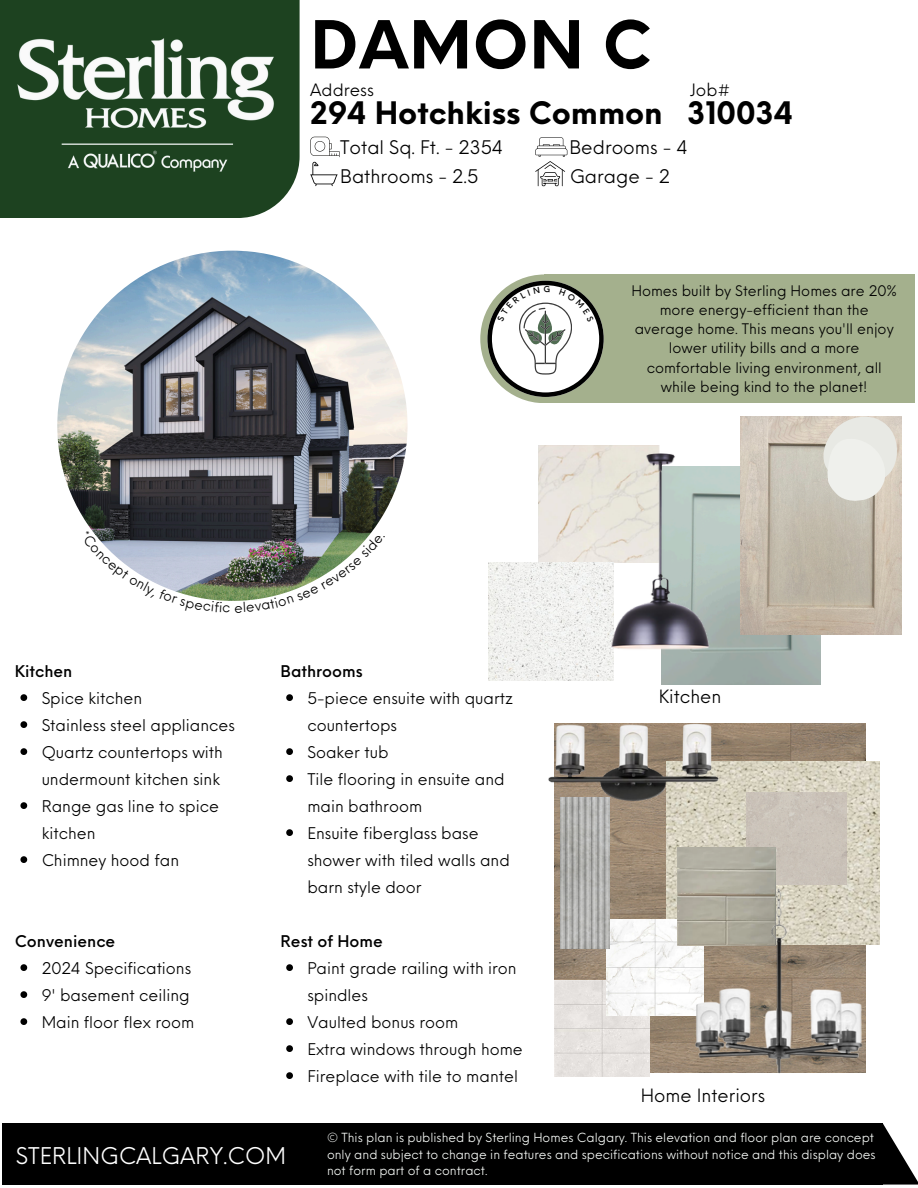
<style>
.page{position:relative;width:918px;height:1188px;background:#fff}
.page>*{position:absolute;margin:0;border:0;box-sizing:border-box;transform-origin:0 0}
.t1{font:700 64.5px "Neue Einstellung";letter-spacing:.01em;color:#000}
.t2{font:700 30.3px "Neue Einstellung";color:#000}
.t3{font:22.5px "Neue Einstellung";color:#fff}
.t4{font:18.3px "Neue Einstellung";color:#000}
.t5{font:17.85px "Neue Einstellung";color:#000}
.t6{font:16.65px "Neue Einstellung";color:#000}
.t7{font:15.75px/27px "Neue Einstellung";color:#000}
.t8{font:500 15.75px "Neue Einstellung";color:#000}
.t9{font:14.25px/19.2px "Neue Einstellung";color:#000;text-align:center}
.t10{font:12.3px/16.4px "Neue Einstellung";color:#f6f9f6}
</style>
<div class="page">
<div style="left:0;top:0;width:300px;height:218px;background:#1d4220"></div>
<img style="left:17px;top:38px;width:257px;height:134px">
<div style="left:2px;top:1123px;width:881px;height:62px;background:#000"></div>
<svg style="left:883px;top:1124px;width:35px;height:61px"></svg>
<img style="left:57px;top:251px;width:351px;height:350px;border-radius:50%">
<svg style="left:310px;top:137px;width:30px;height:49px"></svg>
<div style="left:480px;top:274px;width:129px;height:129px;background:#a4b08d;border-radius:50%"></div>
<div style="left:545px;top:274px;width:370px;height:129px;background:#a4b08d"></div>
<svg style="left:535px;top:137px;width:32px;height:49px"></svg>
<img style="left:554px;top:724px;width:312px;height:348px">
<img style="left:667px;top:762px;width:213px;height:183px">
<img style="left:554px;top:980px;width:96px;height:96px">
<img style="left:606px;top:919px;width:88px;height:97px">
<img style="left:560px;top:803px;width:50px;height:146px">
<div style="left:746px;top:792px;width:100px;height:87px;background:#cac2b9"></div>
<img style="left:548px;top:724px;width:171px;height:79px">
<img style="left:678px;top:847px;width:98px;height:98px">
<img style="left:694px;top:879px;width:172px;height:195px">
<img style="left:539px;top:446px;width:120px;height:117px">
<svg style="left:286px;top:694px;width:7px;height:7px"></svg>
<svg style="left:286px;top:748px;width:7px;height:7px"></svg>
<svg style="left:286px;top:775px;width:7px;height:7px"></svg>
<svg style="left:286px;top:829px;width:7px;height:7px"></svg>
<svg style="left:286px;top:964px;width:7px;height:7px"></svg>
<svg style="left:286px;top:1018px;width:7px;height:7px"></svg>
<svg style="left:286px;top:1045px;width:7px;height:7px"></svg>
<svg style="left:286px;top:1072px;width:7px;height:7px"></svg>
<svg style="left:20px;top:694px;width:7px;height:7px"></svg>
<svg style="left:20px;top:721px;width:7px;height:7px"></svg>
<svg style="left:20px;top:748px;width:7px;height:7px"></svg>
<svg style="left:20px;top:802px;width:7px;height:7px"></svg>
<svg style="left:20px;top:856px;width:7px;height:7px"></svg>
<svg style="left:20px;top:964px;width:7px;height:7px"></svg>
<svg style="left:20px;top:991px;width:7px;height:7px"></svg>
<svg style="left:20px;top:1018px;width:7px;height:7px"></svg>
<img style="left:489px;top:563px;width:125px;height:118px">
<img style="left:661px;top:466px;width:160px;height:218px">
<img style="left:741px;top:417px;width:161px;height:218px">
<img style="left:603px;top:447px;width:107px;height:212px">
<img style="left:823px;top:417px;width:74px;height:68px">
<img style="left:826px;top:438px;width:59px;height:65px">
<svg style="left:487px;top:281px;width:116px;height:116px"></svg>
<img style="left:92px;top:530px;width:281px;height:71px">
<p class="t1" style="left:310px;top:-14px;width:343px">DAMON C</p>
<h5 class="t6" style="left:310px;top:75px;width:65px">Address</h5>
<p class="t6" style="left:690px;top:75px;width:42px">Job#</p>
<p class="t2" style="left:310px;top:85px;width:354px">294 Hotchkiss Common</p>
<p class="t2" style="left:687px;top:85px;width:108px">310034</p>
<h1 class="t4" style="left:340px;top:131px;width:164px">Total Sq. Ft. - 2354</h1>
<h5 class="t4" style="left:569px;top:131px;width:120px">Bedrooms - 4</h5>
<h5 class="t4" style="left:340px;top:160px;width:140px">Bathrooms - 2.5</h5>
<p class="t4" style="left:570px;top:160px;width:102px">Garage - 2</p>
<p class="t8" style="left:15px;top:658px;width:59px">Kitchen</p>
<p class="t7" style="left:42px;top:684px;width:195px">Spice kitchen<br>Stainless steel appliances<br>Quartz countertops with undermount kitchen sink<br>Range gas line to spice kitchen<br>Chimney hood fan</p>
<p class="t8" style="left:15px;top:928px;width:102px">Convenience</p>
<p class="t7" style="left:42px;top:954px;width:154px">2024 Specifications<br>9' basement ceiling<br>Main floor flex room</p>
<h6 class="t8" style="left:281px;top:658px;width:84px">Bathrooms</h6>
<p class="t7" style="left:307px;top:684px;width:207px">5-piece ensuite with quartz countertops</p>
<p class="t7" style="left:307px;top:738px;width:83px">Soaker tub</p>
<p class="t7" style="left:307px;top:765px;width:199px">Tile flooring in ensuite and main bathroom</p>
<h6 class="t7" style="left:307px;top:819px;width:204px">Ensuite fiberglass base shower with tiled walls and barn style door</h6>
<p class="t8" style="left:281px;top:928px;width:104px">Rest of Home</p>
<p class="t7" style="left:307px;top:954px;width:211px">Paint grade railing with iron spindles</p>
<p class="t7" style="left:307px;top:1008px;width:153px">Vaulted bonus room</p>
<p class="t7" style="left:307px;top:1035px;width:217px">Extra windows through home</p>
<h6 class="t7" style="left:307px;top:1062px;width:212px">Fireplace with tile to mantel</h6>
<p class="t9" style="left:631px;top:280px;width:267px">Homes built by Sterling Homes are 20% more energy-efficient than the average home. This means you'll enjoy lower utility bills and a more comfortable living environment, all while being kind to the planet!</p>
<p class="t5" style="left:659px;top:681px;width:64px">Kitchen</p>
<p class="t5" style="left:641px;top:1080px;width:126px">Home Interiors</p>
<p class="t3" style="left:16px;top:1136px;width:272px">STERLINGCALGARY.COM</p>
<p class="t10" style="left:327px;top:1129px;width:550px">© This plan is published by Sterling Homes Calgary. This elevation and floor plan are concept only and subject to change in features and specifications without notice and this display does not form part of a contract.</p>
</div>
